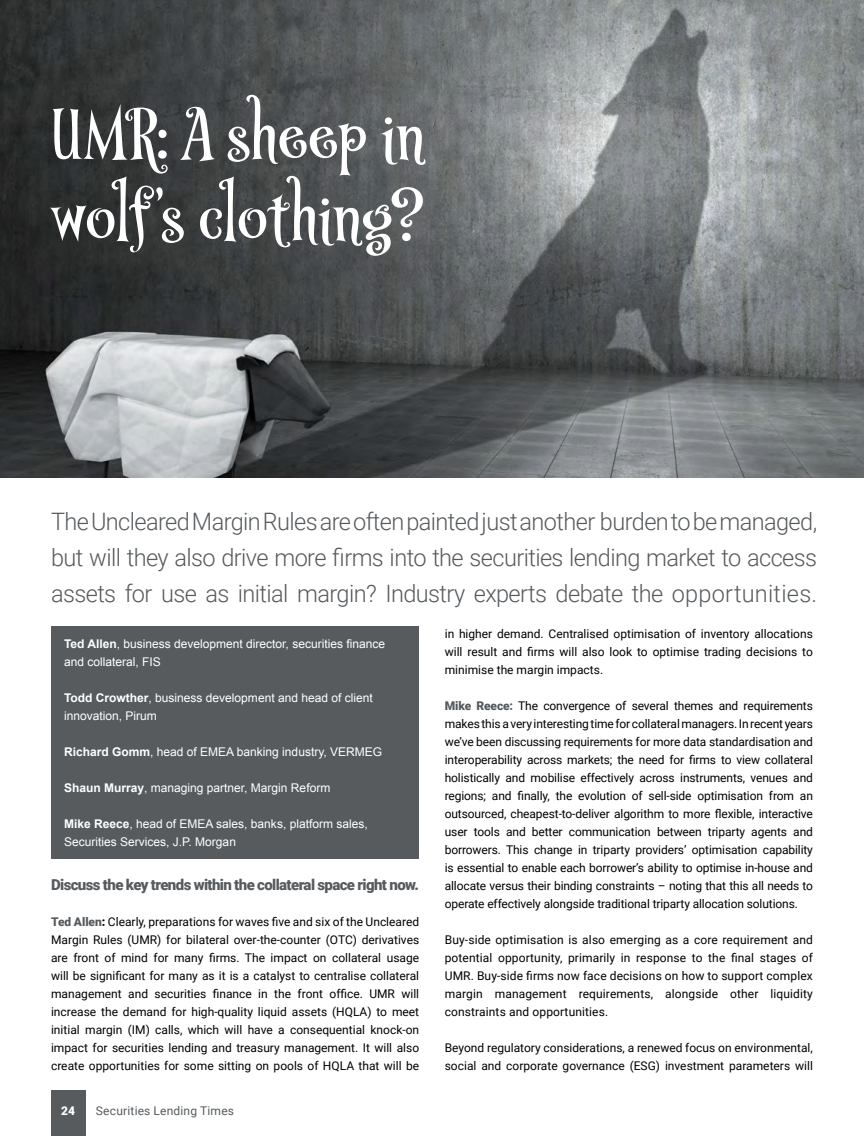
<style>
.page{position:relative;width:864px;height:1136px;background:#fff}
.page>*{position:absolute;margin:0;border:0;box-sizing:border-box;transform-origin:0 0}
.t1{font:75px/81px "P22 Muschamp Pro";letter-spacing:-.005em;color:#fff}
.t2{font:300 24px/36px "Roboto";letter-spacing:-.025em;color:#565a5d;text-align:justify}
.t3{font:900 15px "Roboto";letter-spacing:-.04em;color:#575b5e}
.t4{font:12px/18px "Roboto";color:#000;text-align:justify}
.t5{font:12px/18px "Arial";color:#fff}
.t6{font:12px "Roboto";letter-spacing:.015em;color:#575b5e}
.t7{font:900 12px "Roboto";color:#fff}
.s1{font-weight:700}
.s2{font-weight:900;color:#565a5d}
.s3{font-weight:900}
</style>
<div class="page">
<img style="left:0;top:0;width:863px;height:477px">
<div style="left:51px;top:1090px;width:34px;height:45px;background:#575b5e"></div>
<div style="left:51px;top:626px;width:368px;height:232px;background:#575b5e"></div>
<h1 class="t1" style="left:50px;top:89px;width:376px">UMR: A sheep in wolf’s clothing?</h1>
<p class="t2" style="left:51px;top:502px;width:767px">The Uncleared Margin Rules are often painted just another burden to be managed, but will they also drive more firms into the securities lending market to access assets for use as initial margin? Industry experts debate the opportunities.</p>
<p class="t5" style="left:64px;top:634px;width:322px"><span class="s1">Ted Allen</span>, business development director, securities finance and collateral, FIS</p>
<p class="t5" style="left:64px;top:688px;width:310px"><span class="s1">Todd Crowther</span>, business development and head of client innovation, Pirum</p>
<p class="t5" style="left:64px;top:742px;width:319px"><span class="s1">Richard Gomm</span>, head of EMEA banking industry, VERMEG</p>
<p class="t5" style="left:64px;top:778px;width:268px"><span class="s1">Shaun Murray</span>, managing partner, Margin Reform</p>
<p class="t5" style="left:64px;top:814px;width:305px"><span class="s1">Mike Reece</span>, head of EMEA sales, banks, platform sales,<br>Securities Services, J.P. Morgan</p>
<p class="t3" style="left:51px;top:874px;width:369px">Discuss the key trends within the collateral space right now.</p>
<p class="t4" style="left:51px;top:912px;width:369px"><span class="s2">Ted Allen</span><span class="s3">:</span> Clearly, preparations for waves five and six of the Uncleared Margin Rules (UMR) for bilateral over-the-counter (OTC) derivatives are front of mind for many firms. The impact on collateral usage will be significant for many as it is a catalyst to centralise collateral management and securities finance in the front office. UMR will increase the demand for high-quality liquid assets (HQLA) to meet initial margin (IM) calls, which will have a consequential knock-on impact for securities lending and treasury management. It will also create opportunities for some sitting on pools of HQLA that will be</p>
<p class="t7" style="left:61px;top:1102px;width:15px">24</p>
<p class="t6" style="left:96px;top:1102px;width:140px">Securities Lending Times</p>
<p class="t4" style="left:444px;top:624px;width:369px">in higher demand. Centralised optimisation of inventory allocations will result and firms will also look to optimise trading decisions to minimise the margin impacts.</p>
<p class="t4" style="left:444px;top:696px;width:369px"><span class="s2">Mike Reece:</span> The convergence of several themes and requirements makes this a very interesting time for collateral managers. In recent years we’ve been discussing requirements for more data standardisation and interoperability across markets; the need for firms to view collateral holistically and mobilise effectively across instruments, venues and regions; and finally, the evolution of sell-side optimisation from an outsourced, cheapest-to-deliver algorithm to more flexible, interactive user tools and better communication between triparty agents and borrowers. This change in triparty providers’ optimisation capability is essential to enable each borrower’s ability to optimise in-house and allocate versus their binding constraints – noting that this all needs to operate effectively alongside traditional triparty allocation solutions.</p>
<p class="t4" style="left:444px;top:930px;width:369px">Buy-side optimisation is also emerging as a core requirement and potential opportunity, primarily in response to the final stages of UMR. Buy-side firms now face decisions on how to support complex margin management requirements, alongside other liquidity constraints and opportunities.</p>
<p class="t4" style="left:444px;top:1038px;width:369px">Beyond regulatory considerations, a renewed focus on environmental, social and corporate governance (ESG) investment parameters will</p>
</div>
